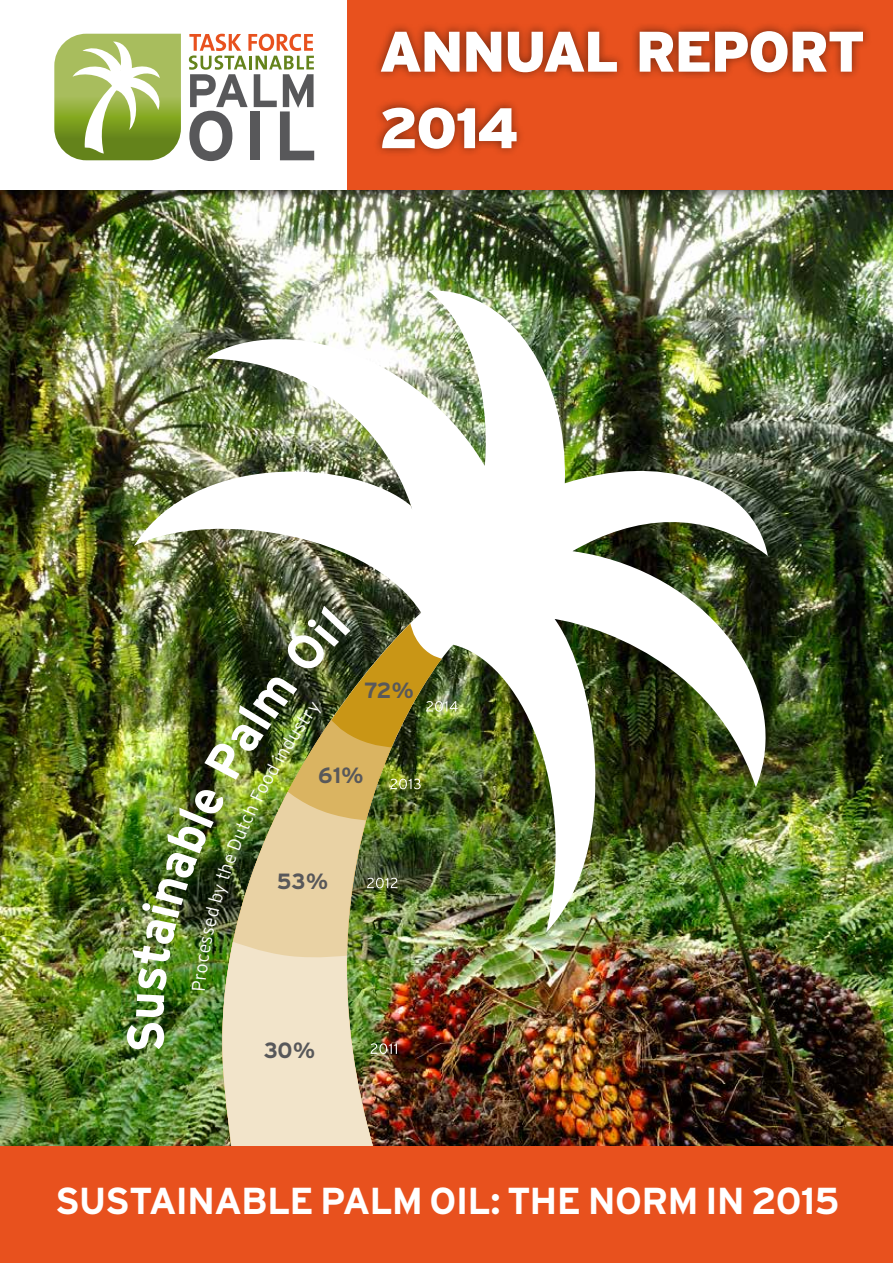
<style>
.page{position:relative;width:893px;height:1263px;background:#fff}
.page>*{position:absolute;margin:0;border:0;box-sizing:border-box;transform-origin:0 0}
.t1{font:900 57px/76.5px "Interstate";letter-spacing:-.035em;color:#fff}
.t2{font:700 37.5px "Interstate";letter-spacing:-.03em;color:#fff}
.t3{font:700 22.05px "Interstate";letter-spacing:-.01em;color:#58585a}
</style>
<div class="page">
<img style="left:0;top:201px;width:893px;height:945px">
<div style="left:0;top:0;width:893px;height:201px;background:#000;opacity:.59"></div>
<div style="left:0;top:0;width:893px;height:189px;background:#e8511e"></div>
<div style="left:372px;top:22px;width:501px;height:136px;background:#000;opacity:.5"></div>
<img style="left:134px;top:290px;width:654px;height:856px">
<svg style="left:406px;top:505px;width:6px;height:2px"></svg>
<div style="left:0;top:0;width:347px;height:189px;background:#fff"></div>
<svg style="left:189px;top:34px;width:125px;height:127px"></svg>
<svg style="left:54px;top:34px;width:127px;height:126px"></svg>
<div style="left:0;top:1146px;width:893px;height:117px;background:#e8511e"></div>
<img style="left:126px;top:606px;width:332px;height:540px">
<h1 class="t1" style="left:379px;top:13px;width:488px">ANNUAL REPORT<br>2014</h1>
<p class="t3" style="left:364px;top:678px;width:51px">72%</p>
<p class="t3" style="left:318px;top:763px;width:47px">61%</p>
<p class="t3" style="left:277px;top:869px;width:53px">53%</p>
<p class="t3" style="left:264px;top:1038px;width:53px">30%</p>
<p class="t2" style="left:55px;top:1180px;width:786px">SUSTAINABLE PALM OIL: THE NORM IN 2015</p>
</div>
